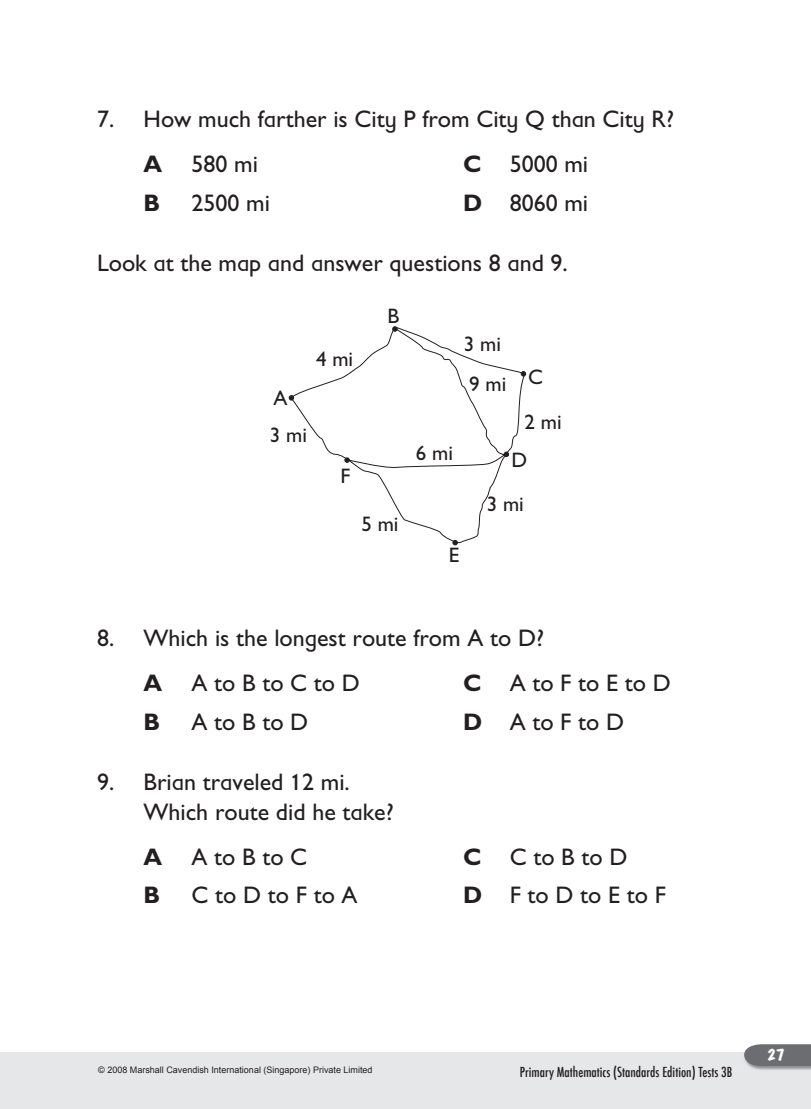
<style>
.page{position:relative;width:811px;height:1109px;background:#fff}
.page>*{position:absolute;margin:0;border:0;box-sizing:border-box;transform-origin:0 0}
.t1{font:24px/45px "Gill Sans Infant";color:#231f20}
.t2{font:24px "Gill Sans Bold Infant";color:#231f20}
.t3{font:21px "Gill Sans Infant";color:#231f20}
.t4{font:500 condensed 13.5px "Futura";color:#231f20}
.t5{font:expanded 13.5px "Marker Felt";color:#fff}
.t6{font:9px "Arial";color:#231f20}
.s1{font-family:"Gill Sans Bold Infant"}
</style>
<div class="page">
<div style="left:0;top:1052px;width:811px;height:56px;background:#e6e7e9"></div>
<img style="left:748px;top:1065px;width:63px;height:5px">
<svg style="left:744px;top:1044px;width:67px;height:21px"></svg>
<svg style="left:288px;top:327px;width:237px;height:217px"></svg>
<svg style="left:521px;top:371px;width:5px;height:5px"></svg>
<svg style="left:504px;top:451px;width:5px;height:6px"></svg>
<svg style="left:344px;top:457px;width:6px;height:6px"></svg>
<svg style="left:452px;top:540px;width:6px;height:5px"></svg>
<svg style="left:289px;top:395px;width:5px;height:5px"></svg>
<p class="t1" style="left:143px;top:97px;width:532px;text-indent:-46px">7. How much farther is City P from City Q than City R?<br><span class="s1">A</span> 580 mi</p>
<p class="t1" style="left:463px;top:142px;width:126px"><span class="s1">C</span> 5000 mi</p>
<p class="t2" style="left:143px;top:188px;width:18px">B</p>
<p class="t1" style="left:191px;top:180px;width:80px">2500 mi</p>
<p class="t1" style="left:463px;top:180px;width:126px"><span class="s1">D</span> 8060 mi</p>
<p class="t1" style="left:97px;top:240px;width:472px">Look at the map and answer questions 8 and 9.</p>
<p class="t3" style="left:273px;top:386px;width:16px">A</p>
<p class="t3" style="left:270px;top:423px;width:39px">3 mi</p>
<p class="t3" style="left:316px;top:347px;width:39px">4 mi</p>
<p class="t3" style="left:340px;top:464px;width:11px">F</p>
<p class="t3" style="left:387px;top:303px;width:13px">B</p>
<p class="t3" style="left:361px;top:511px;width:39px">5 mi</p>
<p class="t3" style="left:416px;top:441px;width:39px">6 mi</p>
<p class="t3" style="left:464px;top:331px;width:39px">3 mi</p>
<p class="t3" style="left:469px;top:372px;width:39px">9 mi</p>
<p class="t3" style="left:528px;top:365px;width:16px">C</p>
<p class="t3" style="left:524px;top:409px;width:39px">2 mi</p>
<p class="t3" style="left:511px;top:447px;width:17px">D</p>
<p class="t3" style="left:487px;top:492px;width:39px">3 mi</p>
<p class="t3" style="left:448px;top:543px;width:12px">E</p>
<p class="t1" style="left:143px;top:615px;width:402px;text-indent:-46px">8. Which is the longest route from A to D?<br><span class="s1">A</span> A to B to C to D</p>
<p class="t1" style="left:463px;top:660px;width:209px"><span class="s1">C</span> A to F to E to D</p>
<p class="t2" style="left:143px;top:707px;width:18px">B</p>
<p class="t1" style="left:191px;top:699px;width:118px">A to B to D</p>
<p class="t1" style="left:463px;top:699px;width:162px"><span class="s1">D</span> A to F to D</p>
<p class="t1" style="left:143px;top:766px;width:252px;line-height:30px;text-indent:-46px">9. Brian traveled 12 mi.<br>Which route did he take?</p>
<p class="t1" style="left:143px;top:834px;width:165px"><span class="s1">A</span> A to B to C</p>
<p class="t1" style="left:463px;top:834px;width:166px"><span class="s1">C</span> C to B to D</p>
<p class="t2" style="left:143px;top:880px;width:18px">B</p>
<p class="t1" style="left:191px;top:872px;width:168px">C to D to F to A</p>
<p class="t1" style="left:463px;top:872px;width:204px"><span class="s1">D</span> F to D to E to F</p>
<p class="t6" style="left:98px;top:1064px;width:276px">© 2008 Marshall Cavendish International (Singapore) Private Limited</p>
<p class="t4" style="left:520px;top:1063px;width:214px">Primary Mathematics (Standards Edition) Tests 3B</p>
<p class="t5" style="left:767px;top:1047px;width:19px">27</p>
</div>
